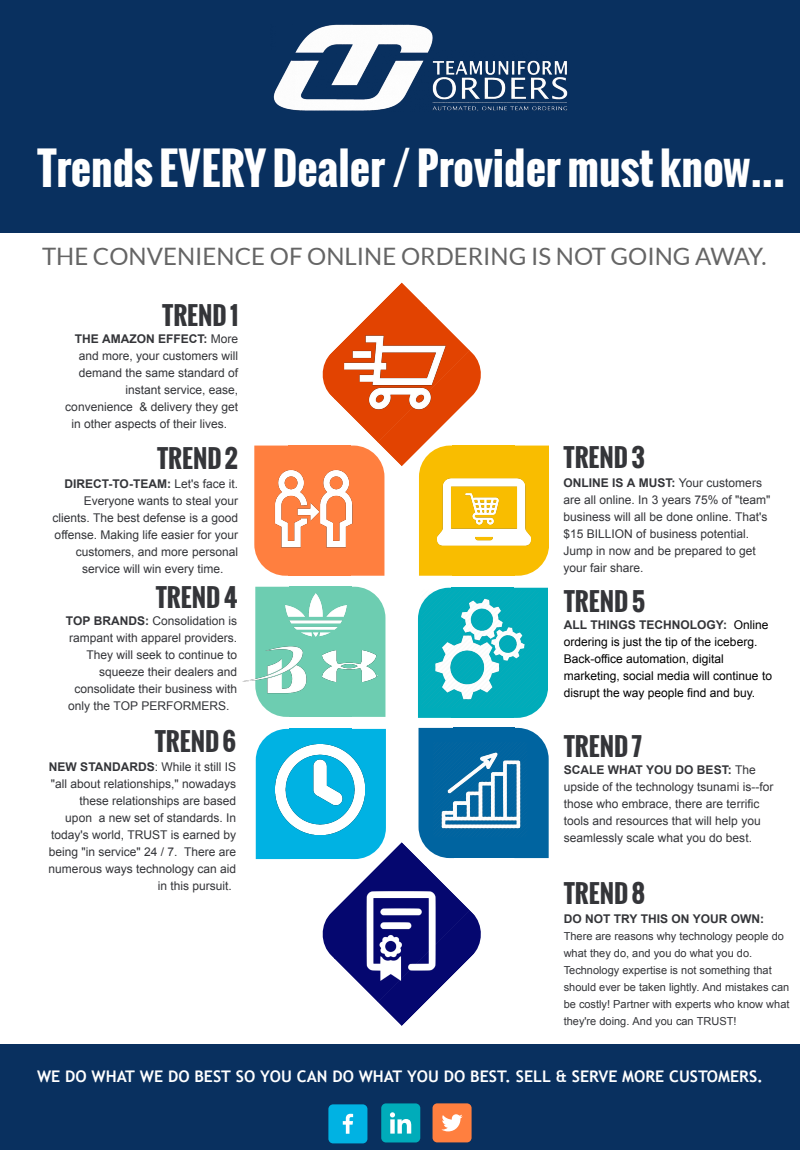
<style>
.page{position:relative;width:800px;height:1150px;background:#fff}
.page>*{position:absolute;margin:0;border:0;box-sizing:border-box;transform-origin:0 0}
.t1{font:700 44.1px "Oswald";color:#fff}
.t2{font:700 25px "Oswald";color:#343539}
.t3{font:24px "Lato";color:#656565}
.t4{font:700 16px "Trebuchet MS";color:#fff}
.t5{font:12px/17px "Arial";color:#343539}
.t6{font:12px/17px "Arial";color:#000}
.t7{font:700 12px "Arial";color:#343539}
.t8{font:11px/17px "Arial";color:#343539}
.s1{font-size:48.1px}
.s2{font-weight:400}
.s3{font-weight:700}
.s4{font-weight:700;color:#343539}
</style>
<div class="page">
<svg style="left:514px;top:588px;width:34px;height:130px"></svg>
<div style="left:452px;top:588px;width:62px;height:130px;background:#00acba"></div>
<svg style="left:418px;top:588px;width:34px;height:130px"></svg>
<svg style="left:515px;top:446px;width:34px;height:130px;background:#f9c112"></svg>
<div style="left:453px;top:446px;width:62px;height:130px;background:#f9bd00"></div>
<div style="left:290px;top:729px;width:61px;height:130px;background:#00b2e3"></div>
<svg style="left:256px;top:729px;width:34px;height:130px;background:#10b7e4"></svg>
<svg style="left:320px;top:728px;width:161px;height:298px"></svg>
<div style="left:453px;top:728px;width:62px;height:130px;background:#0064a0"></div>
<svg style="left:515px;top:728px;width:34px;height:130px;background:#1370a7"></svg>
<svg style="left:255px;top:587px;width:35px;height:130px;background:#7bd1b8"></svg>
<div style="left:290px;top:587px;width:62px;height:130px;background:#6dcdb1"></div>
<svg style="left:352px;top:587px;width:33px;height:130px;background:#75cfb5"></svg>
<svg style="left:254px;top:446px;width:35px;height:130px;background:#ff915a"></svg>
<div style="left:289px;top:446px;width:62px;height:130px;background:#ff7f3f"></div>
<svg style="left:320px;top:282px;width:164px;height:294px"></svg>
<div style="left:0;top:1045px;width:800px;height:104px;background:#09305f"></div>
<div style="left:0;top:0;width:800px;height:232px;background:#09305f"></div>
<div style="left:433px;top:1103px;width:39px;height:39px;background:#ff7f3f;border-radius:5px"></div>
<svg style="left:441px;top:1114px;width:22px;height:17px"></svg>
<div style="left:381px;top:1103px;width:39px;height:39px;background:#00acba;border-radius:5px"></div>
<svg style="left:390px;top:1112px;width:21px;height:22px"></svg>
<div style="left:328px;top:1104px;width:39px;height:39px;background:#00b2e3;border-radius:5px"></div>
<svg style="left:343px;top:1114px;width:10px;height:20px"></svg>
<img style="left:273px;top:24px;width:295px;height:87px">
<img style="left:335px;top:328px;width:122px;height:90px">
<img style="left:262px;top:458px;width:102px;height:102px">
<img style="left:285px;top:586px;width:61px;height:55px">
<img style="left:322px;top:651px;width:55px;height:31px">
<img style="left:242px;top:641px;width:65px;height:56px">
<img style="left:438px;top:466px;width:93px;height:93px">
<img style="left:421px;top:590px;width:119px;height:119px">
<img style="left:356px;top:891px;width:90px;height:89px">
<img style="left:433px;top:742px;width:95px;height:95px">
<img style="left:275px;top:745px;width:89px;height:89px">
<h1 class="t1" style="left:37px;top:136px;width:750px">Trends EVERY Dealer / Provider must know..<span class="s1">.</span></h1>
<h3 class="t3" style="left:42px;top:243px;width:726px">THE CONVENIENCE OF ONLINE ORDERING IS NOT GOING AWAY.</h3>
<h2 class="t2" style="left:162px;top:297px;width:78px">TREND 1</h2>
<p class="t7" style="left:75px;top:330px;width:165px">THE AMAZON EFFECT: <span class="s2">More</span></p>
<p class="t5" style="left:79px;top:347px;width:161px">and more, your customers will</p>
<p class="t5" style="left:79px;top:364px;width:161px">demand the same standard of</p>
<p class="t5" style="left:125px;top:381px;width:114px">instant service, ease,</p>
<p class="t5" style="left:65px;top:398px;width:174px">convenience &amp; delivery they get</p>
<p class="t5" style="left:72px;top:415px;width:157px">in other aspects of their lives.</p>
<h2 class="t2" style="left:157px;top:440px;width:83px">TREND 2</h2>
<p class="t7" style="left:64px;top:476px;width:175px">DIRECT-TO-TEAM: <span class="s2">Let's face it.</span></p>
<p class="t5" style="left:84px;top:492px;width:156px">Everyone wants to steal your</p>
<p class="t5" style="left:52px;top:509px;width:187px">clients. The best defense is a good</p>
<p class="t5" style="left:55px;top:526px;width:185px">offense. Making life easier for your</p>
<p class="t5" style="left:76px;top:543px;width:164px">customers, and more personal</p>
<p class="t5" style="left:82px;top:560px;width:143px">service will win every time.</p>
<h2 class="t2" style="left:156px;top:579px;width:83px">TREND 4</h2>
<p class="t5" style="left:66px;top:612px;width:173px"><span class="s3">TOP BRANDS:</span> Consolidation is</p>
<p class="t5" style="left:69px;top:629px;width:170px">rampant with apparel providers.</p>
<p class="t5" style="left:86px;top:646px;width:152px">They will seek to continue to</p>
<p class="t5" style="left:99px;top:663px;width:140px">squeeze their dealers and</p>
<p class="t5" style="left:74px;top:680px;width:164px">consolidate their business with</p>
<p class="t5" style="left:68px;top:697px;width:163px">only the TOP PERFORMERS.</p>
<h2 class="t2" style="left:155px;top:723px;width:83px">TREND 6</h2>
<p class="t5" style="left:49px;top:758px;width:189px"><span class="s3">NEW STANDARDS</span>: While it still IS</p>
<p class="t5" style="left:51px;top:775px;width:187px">"all about relationships," nowadays</p>
<p class="t5" style="left:79px;top:792px;width:158px">these relationships are based</p>
<p class="t5" style="left:65px;top:809px;width:172px">upon a new set of standards. In</p>
<p class="t5" style="left:51px;top:826px;width:187px">today's world, TRUST is earned by</p>
<p class="t5" style="left:49px;top:843px;width:189px">being "in service" 24 / 7. There are</p>
<p class="t5" style="left:49px;top:860px;width:189px">numerous ways technology can aid</p>
<p class="t5" style="left:158px;top:877px;width:76px">in this pursuit.</p>
<h2 class="t2" style="left:564px;top:438px;width:83px">TREND 3</h2>
<p class="t5" style="left:564px;top:474px;width:208px"><span class="s3">ONLINE IS A MUST:</span> Your customers are all online. In 3 years 75% of "team" business will all be done online. That's $15 BILLION of business potential.<br>Jump in now and be prepared to get your fair share.</p>
<h2 class="t2" style="left:564px;top:583px;width:83px">TREND 5</h2>
<p class="t6" style="left:564px;top:616px;width:210px"><span class="s4">ALL THINGS TECHNOLOGY:</span> Online ordering is just the tip of the iceberg.<br>Back-office automation, digital marketing, social media will continue to disrupt the way people find and buy.</p>
<h2 class="t2" style="left:564px;top:728px;width:80px">TREND 7</h2>
<p class="t5" style="left:564px;top:761px;width:211px"><span class="s3">SCALE WHAT YOU DO BEST:</span> The upside of the technology tsunami is--for those who embrace, there are terrific tools and resources that will help you seamlessly scale what you do best.</p>
<h2 class="t2" style="left:564px;top:875px;width:83px">TREND 8</h2>
<p class="t7" style="left:564px;top:911px;width:202px">DO NOT TRY THIS ON YOUR OWN:</p>
<p class="t8" style="left:564px;top:928px;width:227px">There are reasons why technology people do what they do, and you do what you do.<br>Technology expertise is not something that should ever be taken lightly. And mistakes can be costly! Partner with experts who know what they're doing. And you can TRUST!</p>
<h3 class="t4" style="left:37px;top:1067px;width:727px">WE DO WHAT WE DO BEST SO YOU CAN DO WHAT YOU DO BEST. SELL &amp; SERVE MORE CUSTOMERS.</h3>
</div>
